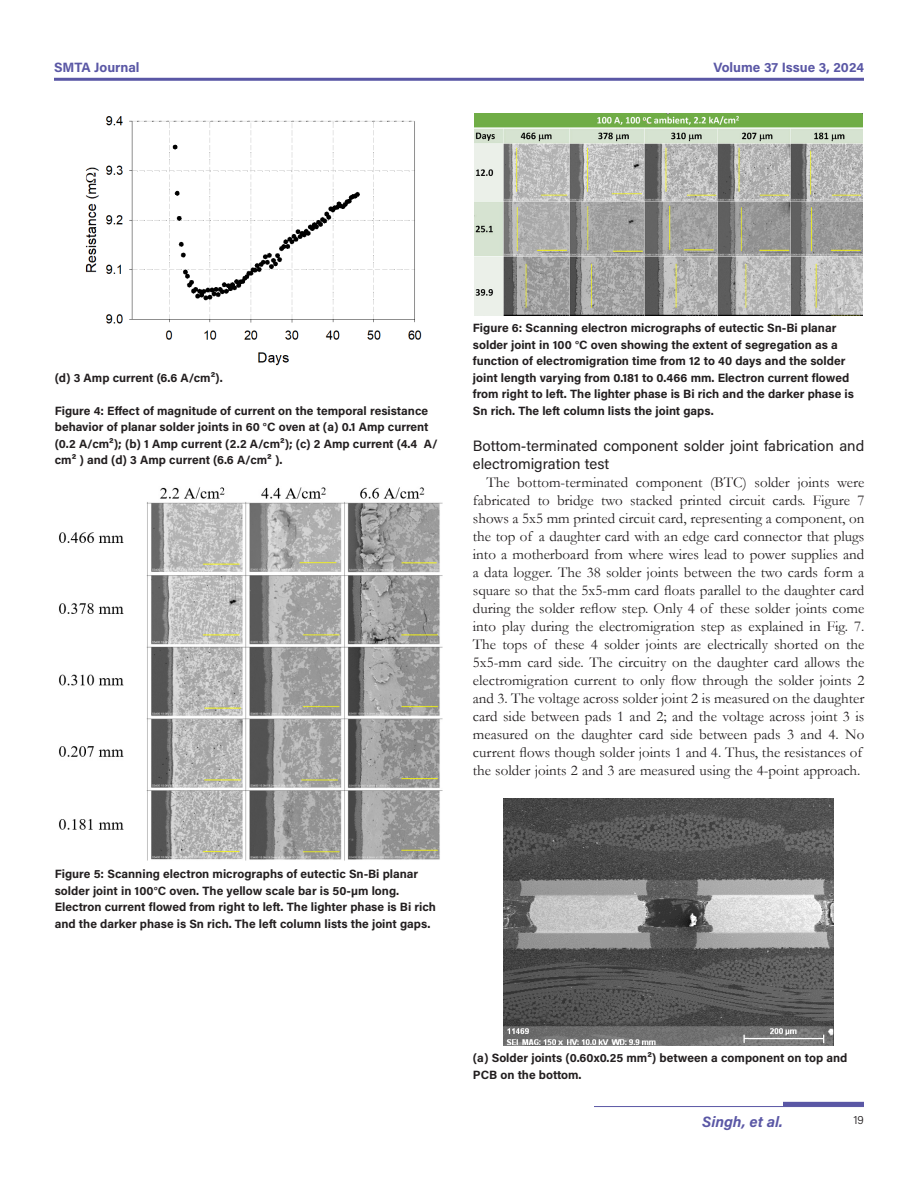
<style>
.page{position:relative;width:918px;height:1188px;background:#fff}
.page>*{position:absolute;margin:0;border:0;box-sizing:border-box;transform-origin:0 0}
.Body{font:15px/18px "Garamond";color:#231f20}
.Article_Subheading{font:15px/18px "Acumin Pro";color:#231f20}
.t1{font:italic 700 15px "Acumin Pro";color:#5a57a5}
.t2{font:700 13.5px "Acumin Pro";color:#5a57a5}
.Figure{font:700 12px/16.5px "Acumin Pro";color:#231f20}
.t3{font:300 12px "Acumin Pro";color:#231f20}
</style>
<div class="page">
<hr style="left:54px;top:78px;width:810px;height:3px;background:#5a57a5">
<hr style="left:594px;top:1106px;width:270px;height:1px;background:#5a57a5">
<hr style="left:783px;top:1102px;width:81px;height:4px;background:#5a57a5">
<img style="left:85px;top:116px;width:337px;height:249px">
<img style="left:59px;top:487px;width:384px;height:374px">
<img style="left:475px;top:114px;width:388px;height:202px">
<img style="left:504px;top:799px;width:330px;height:247px">
<p class="t2" style="left:54px;top:58px;width:87px">SMTA Journal</p>
<p class="t2" style="left:714px;top:58px;width:152px">Volume 37 Issue 3, 2024</p>
<p class="Figure" style="left:55px;top:369px;width:170px">(d) 3 Amp current (6.6 A/cm²).</p>
<p class="Figure" style="left:55px;top:402px;width:384px">Figure 4: Effect of magnitude of current on the temporal resistance behavior of planar solder joints in 60 °C oven at (a) 0.1 Amp current (0.2 A/cm²); (b) 1 Amp current (2.2 A/cm²); (c) 2 Amp current (4.4 A/ cm² ) and (d) 3 Amp current (6.6 A/cm² ).</p>
<p class="Figure" style="left:473px;top:319px;width:383px">Figure 6: Scanning electron micrographs of eutectic Sn-Bi planar solder joint in 100 °C oven showing the extent of segregation as a function of electromigration time from 12 to 40 days and the solder joint length varying from 0.181 to 0.466 mm. Electron current flowed from right to left. The lighter phase is Bi rich and the darker phase is Sn rich. The left column lists the joint gaps.</p>
<p class="Article_Subheading" style="left:473px;top:436px;width:393px">Bottom-terminated component solder joint fabrication and electromigration test</p>
<p class="Body" style="left:473px;top:473px;width:393px;text-indent:14px">The bottom-terminated component (BTC) solder joints were fabricated to bridge two stacked printed circuit cards. Figure 7 shows a 5x5 mm printed circuit card, representing a component, on the top of a daughter card with an edge card connector that plugs into a motherboard from where wires lead to power supplies and a data logger. The 38 solder joints between the two cards form a square so that the 5x5-mm card floats parallel to the daughter card during the solder reflow step. Only 4 of these solder joints come into play during the electromigration step as explained in Fig. 7.<br>The tops of these 4 solder joints are electrically shorted on the 5x5-mm card side. The circuitry on the daughter card allows the electromigration current to only flow through the solder joints 2 and 3. The voltage across solder joint 2 is measured on the daughter card side between pads 1 and 2; and the voltage across joint 3 is measured on the daughter card side between pads 3 and 4. No current flows though solder joints 1 and 4. Thus, the resistances of the solder joints 2 and 3 are measured using the 4-point approach.</p>
<p class="Figure" style="left:55px;top:865px;width:383px">Figure 5: Scanning electron micrographs of eutectic Sn-Bi planar solder joint in 100°C oven. The yellow scale bar is 50-µm long.<br>Electron current flowed from right to left. The lighter phase is Bi rich and the darker phase is Sn rich. The left column lists the joint gaps.</p>
<p class="Figure" style="left:473px;top:1049px;width:376px">(a) Solder joints (0.60x0.25 mm²) between a component on top and<br>PCB on the bottom.</p>
<p class="t1" style="left:702px;top:1111px;width:82px">Singh, et al.</p>
<p class="t3" style="left:853px;top:1112px;width:12px">19</p>
</div>
